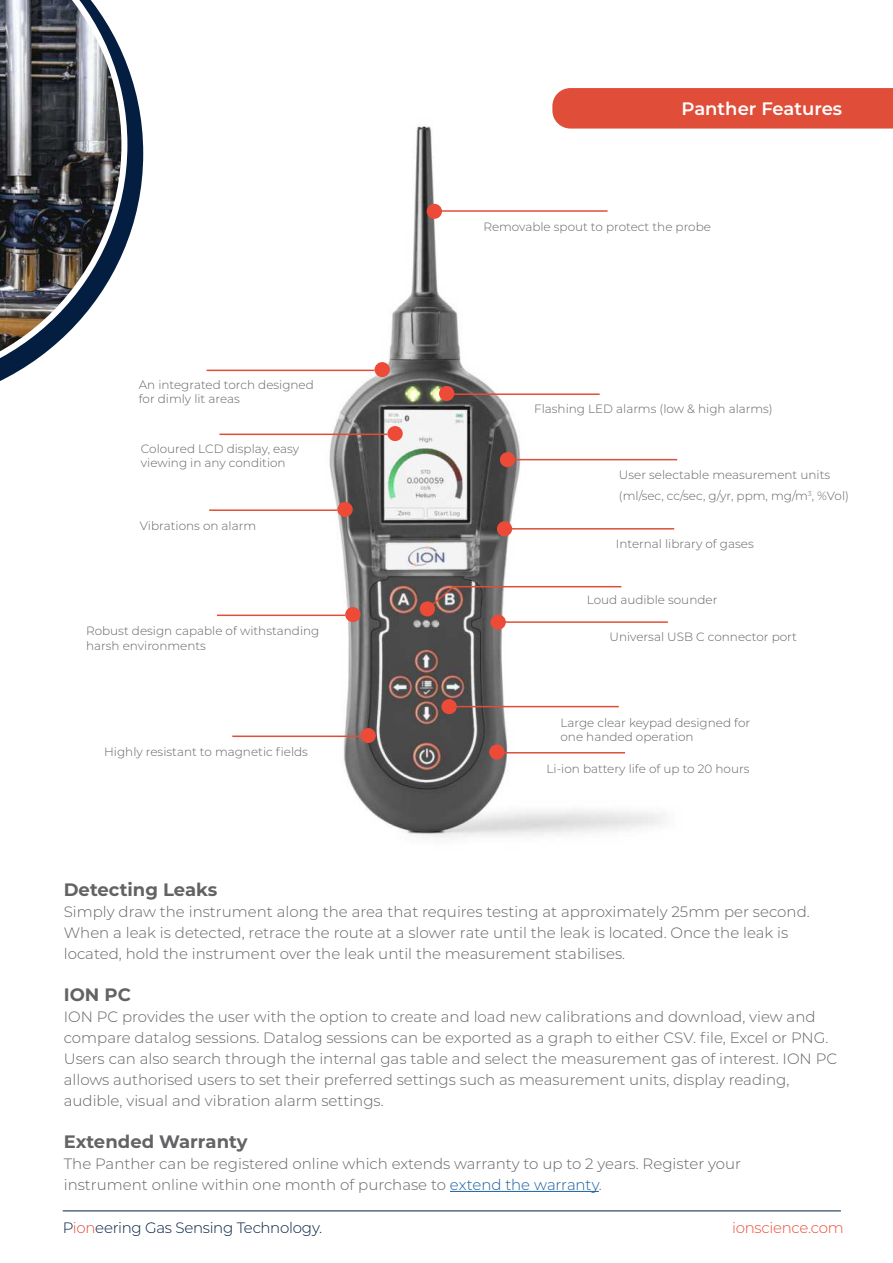
<style>
.page{position:relative;width:893px;height:1263px;background:#fff}
.page>*{position:absolute;margin:0;border:0;box-sizing:border-box;transform-origin:0 0}
.t1{font:700 18px "Montserrat";color:#636366}
.t2{font:600 18px "Montserrat";color:#fff}
.t3{font:300 15px/21px "Montserrat";color:#636366}
.t4{font:300 15px "Montserrat";letter-spacing:-.02em;color:#041e42}
.t5{font:300 15px "Montserrat";letter-spacing:-.02em;color:#ed4b38}
.t6{font:300 12px/14.4px "Montserrat";color:#636366}
.s1{color:#175d9e}
.s2{color:#e04e39}
</style>
<div class="page">
<hr style="left:63px;top:1210px;width:778px;height:1px;background:#001e41">
<img style="left:257px;top:126px;width:421px;height:712px">
<div style="left:552px;top:88px;width:341px;height:41px;background:#e04e39"></div>
<svg style="left:127px;top:65px;width:16px;height:177px;fill:#041e42"></svg>
<img style="left:0;top:0;width:127px;height:381px">
<hr style="left:219px;top:434px;width:168px;height:1px;background:#e04e39">
<div style="left:387px;top:426px;width:16px;height:15px;background:#ed4b38;border-radius:50%"></div>
<hr style="left:217px;top:614px;width:128px;height:2px;background:#e04e39">
<div style="left:345px;top:607px;width:15px;height:15px;background:#ed4b38;border-radius:50%"></div>
<div style="left:427px;top:204px;width:15px;height:15px;background:#ed4b38;border-radius:50%"></div>
<hr style="left:440px;top:210px;width:168px;height:2px;background:#e04e39">
<div style="left:441px;top:699px;width:16px;height:15px;background:#ed4b38;border-radius:50%"></div>
<hr style="left:451px;top:706px;width:168px;height:1px;background:#e04e39">
<hr style="left:448px;top:393px;width:152px;height:2px;background:#e04e39">
<div style="left:439px;top:386px;width:15px;height:15px;background:#ed4b38;border-radius:50%"></div>
<hr style="left:232px;top:735px;width:128px;height:2px;background:#e04e39">
<div style="left:360px;top:728px;width:16px;height:15px;background:#ed4b38;border-radius:50%"></div>
<hr style="left:497px;top:752px;width:128px;height:1px;background:#e04e39">
<div style="left:489px;top:744px;width:15px;height:15px;background:#ed4b38;border-radius:50%"></div>
<hr style="left:450px;top:1191px;width:149px;height:1px;background:#175d9e">
<div style="left:490px;top:614px;width:16px;height:16px;background:#ed4b38;border-radius:50%"></div>
<hr style="left:500px;top:621px;width:168px;height:2px;background:#e04e39">
<div style="left:420px;top:601px;width:15px;height:15px;background:#ed4b38;border-radius:50%"></div>
<hr style="left:453px;top:586px;width:168px;height:1px;background:#e04e39">
<svg style="left:427px;top:584px;width:29px;height:25px"></svg>
<hr style="left:209px;top:509px;width:128px;height:2px;background:#e04e39">
<div style="left:337px;top:502px;width:16px;height:15px;background:#ed4b38;border-radius:50%"></div>
<hr style="left:207px;top:370px;width:168px;height:1px;background:#e04e39">
<div style="left:375px;top:362px;width:15px;height:15px;background:#ed4b38;border-radius:50%"></div>
<div style="left:497px;top:521px;width:15px;height:15px;background:#ed4b38;border-radius:50%"></div>
<hr style="left:506px;top:528px;width:168px;height:1px;background:#e04e39">
<div style="left:500px;top:452px;width:15px;height:15px;background:#ed4b38;border-radius:50%"></div>
<hr style="left:509px;top:459px;width:168px;height:1px;background:#e04e39">
<p class="t2" style="left:682px;top:96px;width:162px">Panther Features</p>
<p class="t6" style="left:139px;top:377px;width:177px">An integrated torch designed for dimly lit areas</p>
<p class="t6" style="left:141px;top:441px;width:160px">Coloured LCD display, easy viewing in any condition</p>
<p class="t6" style="left:140px;top:518px;width:118px">Vibrations on alarm</p>
<p class="t6" style="left:86px;top:623px;width:235px">Robust design capable of withstanding harsh environments</p>
<p class="t6" style="left:104px;top:744px;width:205px">Highly resistant to magnetic fields</p>
<p class="t6" style="left:483px;top:219px;width:229px">Removable spout to protect the probe</p>
<p class="t6" style="left:534px;top:401px;width:240px">Flashing LED alarms (low &amp; high alarms)</p>
<p class="t6" style="left:619px;top:463px;width:232px;line-height:21px">User selectable measurement units (ml/sec, cc/sec, g/yr, ppm, mg/m<sup>3</sup>, %Vol)</p>
<p class="t6" style="left:616px;top:536px;width:139px">Internal library of gases</p>
<p class="t6" style="left:587px;top:592px;width:132px">Loud audible sounder</p>
<p class="t6" style="left:610px;top:629px;width:189px">Universal USB C connector port</p>
<p class="t6" style="left:560px;top:715px;width:191px">Large clear keypad designed for one handed operation</p>
<p class="t6" style="left:546px;top:761px;width:204px">Li-ion battery life of up to 20 hours</p>
<p class="t1" style="left:64px;top:876px;width:155px">Detecting Leaks</p>
<p class="t3" style="left:64px;top:900px;width:747px">Simply draw the instrument along the area that requires testing at approximately 25mm per second.<br>When a leak is detected, retrace the route at a slower rate until the leak is located. Once the leak is located, hold the instrument over the leak until the measurement stabilises.</p>
<p class="t1" style="left:64px;top:981px;width:69px">ION PC</p>
<p class="t3" style="left:64px;top:1005px;width:775px">ION PC provides the user with the option to create and load new calibrations and download, view and compare datalog sessions. Datalog sessions can be exported as a graph to either CSV. file, Excel or PNG.<br>Users can also search through the internal gas table and select the measurement gas of interest. ION PC allows authorised users to set their preferred settings such as measurement units, display reading, audible, visual and vibration alarm settings.</p>
<p class="t1" style="left:64px;top:1128px;width:185px">Extended Warranty</p>
<p class="t3" style="left:64px;top:1152px;width:679px">The Panther can be registered online which extends warranty to up to 2 years. Register your instrument online within one month of purchase to <span class="s1">extend the warranty</span>.</p>
<p class="t4" style="left:63px;top:1217px;width:261px">P<span class="s2">ion</span>eering Gas Sensing Technology.</p>
<p class="t5" style="left:732px;top:1217px;width:113px">ionscience.com</p>
</div>
